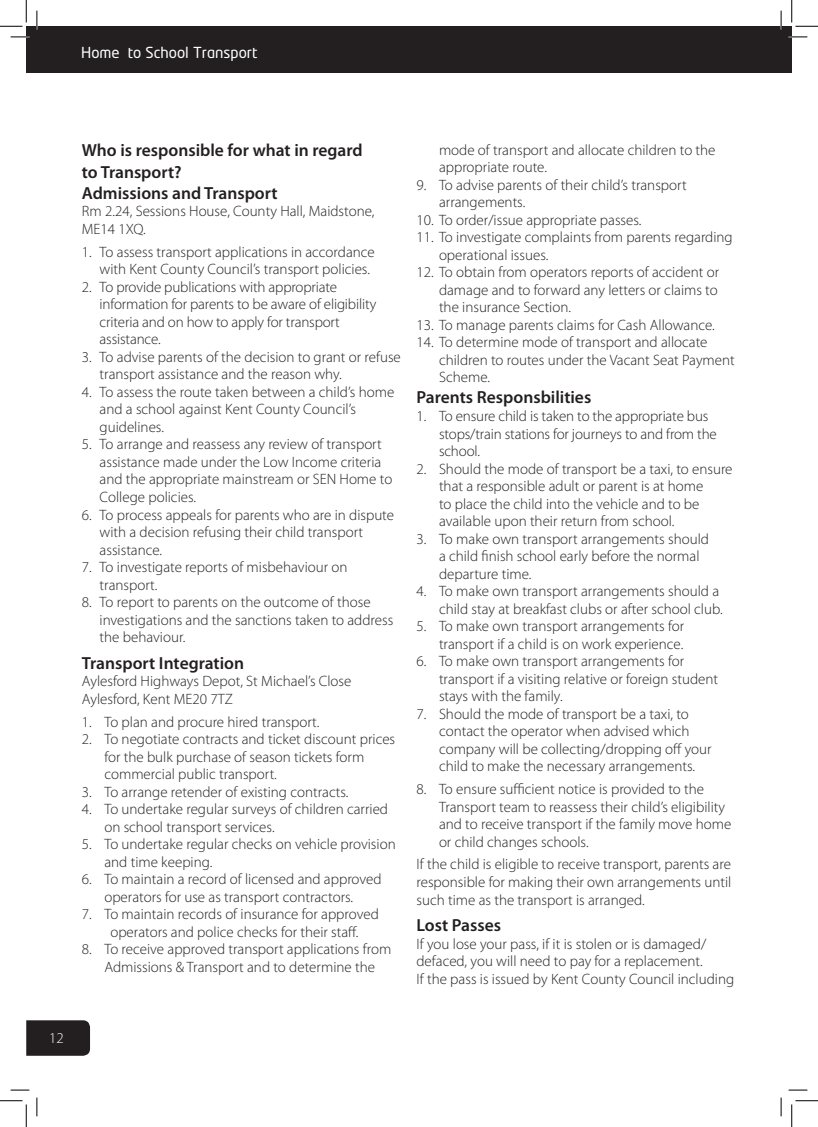
<style>
.page{position:relative;width:818px;height:1127px;background:#fff}
.page>*{position:absolute;margin:0;border:0;box-sizing:border-box;transform-origin:0 0}
.t1{font:600 17.5px/21.2px "Myriad Pro";color:#231f20}
._1_5mm_space{font:300 15px/17.5px "Myriad Pro";color:#231f20}
.t2{font:15px "Neo Tech";color:#fff}
.t3{font:300 15px "Myriad Pro";color:#fff}
</style>
<div class="page">
<div style="left:781px;top:26px;width:11px;height:46px;background:#231f20"></div>
<div style="left:26px;top:26px;width:755px;height:46px;background:#231f20"></div>
<div style="left:26px;top:1020px;width:64px;height:35px;background:#231f20"></div>
<svg style="left:11px;top:36px;width:18px;height:2px"></svg>
<svg style="left:788px;top:36px;width:19px;height:2px"></svg>
<svg style="left:11px;top:1089px;width:18px;height:1px"></svg>
<svg style="left:788px;top:1089px;width:19px;height:1px"></svg>
<svg style="left:36px;top:11px;width:2px;height:18px"></svg>
<svg style="left:36px;top:1097px;width:2px;height:18px"></svg>
<svg style="left:780px;top:11px;width:2px;height:18px"></svg>
<svg style="left:780px;top:1097px;width:2px;height:18px"></svg>
<svg style="left:0;top:0;width:27px;height:27px"></svg>
<svg style="left:0;top:1100px;width:27px;height:26px"></svg>
<svg style="left:791px;top:0;width:27px;height:27px"></svg>
<svg style="left:791px;top:1100px;width:27px;height:26px"></svg>
<p class="t2" style="left:81px;top:45px;width:178px">Home to School Transport</p>
<p class="t3" style="left:49px;top:1028px;width:16px">12</p>
<p class="t1" style="left:82px;top:139px;width:282px">Who is responsible for what in regard to Transport?</p>
<p class="t1" style="left:82px;top:182px;width:197px">Admissions and Transport</p>
<p class="_1_5mm_space" style="left:82px;top:202px;width:294px">Rm 2.24, Sessions House, County Hall, Maidstone,<br>ME14 1XQ.</p>
<p class="_1_5mm_space" style="left:100px;top:243px;width:277px;text-indent:-18px">1. To assess transport applications in accordance with Kent County Council’s transport policies.</p>
<p class="_1_5mm_space" style="left:100px;top:278px;width:278px;text-indent:-18px">2. To provide publications with appropriate information for parents to be aware of eligibility criteria and on how to apply for transport assistance.</p>
<p class="_1_5mm_space" style="left:82px;top:348px;width:320px">3. To advise parents of the decision to grant or refuse</p>
<p class="_1_5mm_space" style="left:100px;top:365px;width:244px">transport assistance and the reason why.</p>
<p class="_1_5mm_space" style="left:100px;top:383px;width:296px;text-indent:-18px">4. To assess the route taken between a child’s home and a school against Kent County Council’s guidelines.</p>
<p class="_1_5mm_space" style="left:100px;top:435px;width:294px;text-indent:-18px">5. To arrange and reassess any review of transport assistance made under the Low Income criteria and the appropriate mainstream or SEN Home to College policies.</p>
<p class="_1_5mm_space" style="left:100px;top:505px;width:296px;text-indent:-18px">6. To process appeals for parents who are in dispute with a decision refusing their child transport assistance.</p>
<p class="_1_5mm_space" style="left:100px;top:558px;width:249px;text-indent:-18px">7. To investigate reports of misbehaviour on transport.</p>
<p class="_1_5mm_space" style="left:100px;top:593px;width:295px;text-indent:-18px">8. To report to parents on the outcome of those investigations and the sanctions taken to address the behaviour.</p>
<p class="t1" style="left:82px;top:651px;width:164px">Transport Integration</p>
<p class="_1_5mm_space" style="left:82px;top:672px;width:271px">Aylesford Highways Depot, St Michael’s Close</p>
<p class="_1_5mm_space" style="left:82px;top:689px;width:152px">Aylesford, Kent ME20 7TZ</p>
<p class="_1_5mm_space" style="left:82px;top:712px;width:239px">1. To plan and procure hired transport.</p>
<p class="_1_5mm_space" style="left:104px;top:730px;width:292px;text-indent:-22px">2. To negotiate contracts and ticket discount prices for the bulk purchase of season tickets form commercial public transport.</p>
<p class="_1_5mm_space" style="left:82px;top:782px;width:268px">3. To arrange retender of existing contracts.</p>
<p class="_1_5mm_space" style="left:104px;top:800px;width:285px;text-indent:-22px">4. To undertake regular surveys of children carried on school transport services.</p>
<p class="_1_5mm_space" style="left:104px;top:835px;width:293px;text-indent:-22px">5. To undertake regular checks on vehicle provision and time keeping.</p>
<p class="_1_5mm_space" style="left:82px;top:870px;width:301px;text-align:center">6. To maintain a record of licensed and approved operators for use as transport contractors.</p>
<p class="_1_5mm_space" style="left:82px;top:905px;width:298px;text-align:center">7. To maintain records of insurance for approved operators and police checks for their staff.</p>
<p class="_1_5mm_space" style="left:82px;top:940px;width:311px;text-align:center">8. To receive approved transport applications from<br>Admissions &amp; Transport and to determine the</p>
<p class="_1_5mm_space" style="left:439px;top:141px;width:278px">mode of transport and allocate children to the appropriate route.</p>
<p class="_1_5mm_space" style="left:439px;top:176px;width:249px;text-indent:-22px">9. To advise parents of their child’s transport arrangements.</p>
<p class="_1_5mm_space" style="left:416px;top:211px;width:227px">10. To order/issue appropriate passes.</p>
<p class="_1_5mm_space" style="left:439px;top:228px;width:295px;text-indent:-22px">11. To investigate complaints from parents regarding operational issues.</p>
<p class="_1_5mm_space" style="left:439px;top:263px;width:282px;text-align:justify;text-indent:-22px">12. To obtain from operators reports of accident or damage and to forward any letters or claims to the insurance Section.</p>
<p class="_1_5mm_space" style="left:416px;top:316px;width:300px">13. To manage parents claims for Cash Allowance.</p>
<p class="_1_5mm_space" style="left:439px;top:333px;width:297px;text-indent:-22px">14. To determine mode of transport and allocate children to routes under the Vacant Seat Payment<br>Scheme.</p>
<p class="t1" style="left:416px;top:386px;width:176px">Parents Responsbilities</p>
<p class="_1_5mm_space" style="left:439px;top:407px;width:279px;text-indent:-22px">1. To ensure child is taken to the appropriate bus stops/train stations for journeys to and from the school.</p>
<p class="_1_5mm_space" style="left:439px;top:459px;width:295px;text-indent:-22px">2. Should the mode of transport be a taxi, to ensure that a responsible adult or parent is at home<br>to place the child into the vehicle and to be available upon their return from school.</p>
<p class="_1_5mm_space" style="left:439px;top:529px;width:272px;text-indent:-22px">3. To make own transport arrangements should a child finish school early before the normal departure time.</p>
<p class="_1_5mm_space" style="left:416px;top:582px;width:308px;text-align:right">4. To make own transport arrangements should a child stay at breakfast clubs or after school club.</p>
<p class="_1_5mm_space" style="left:416px;top:617px;width:269px;text-align:right">5. To make own transport arrangements for transport if a child is on work experience.</p>
<p class="_1_5mm_space" style="left:439px;top:652px;width:281px;text-indent:-22px">6. To make own transport arrangements for transport if a visiting relative or foreign student stays with the family.</p>
<p class="_1_5mm_space" style="left:439px;top:704px;width:274px;text-indent:-22px">7. Should the mode of transport be a taxi, to contact the operator when advised which company will be collecting/dropping off your child to make the necessary arrangements.</p>
<p class="_1_5mm_space" style="left:439px;top:780px;width:294px;text-indent:-22px">8. To ensure sufficient notice is provided to the Transport team to reassess their child’s eligibility and to receive transport if the family move home or child changes schools.</p>
<p class="_1_5mm_space" style="left:416px;top:855px;width:316px;text-align:justify">If the child is eligible to receive transport, parents are responsible for making their own arrangements until such time as the transport is arranged.</p>
<p class="t1" style="left:416px;top:913px;width:86px">Lost Passes</p>
<p class="_1_5mm_space" style="left:416px;top:934px;width:319px">If you lose your pass, if it is stolen or is damaged/ defaced, you will need to pay for a replacement.<br>If the pass is issued by Kent County Council including</p>
</div>
